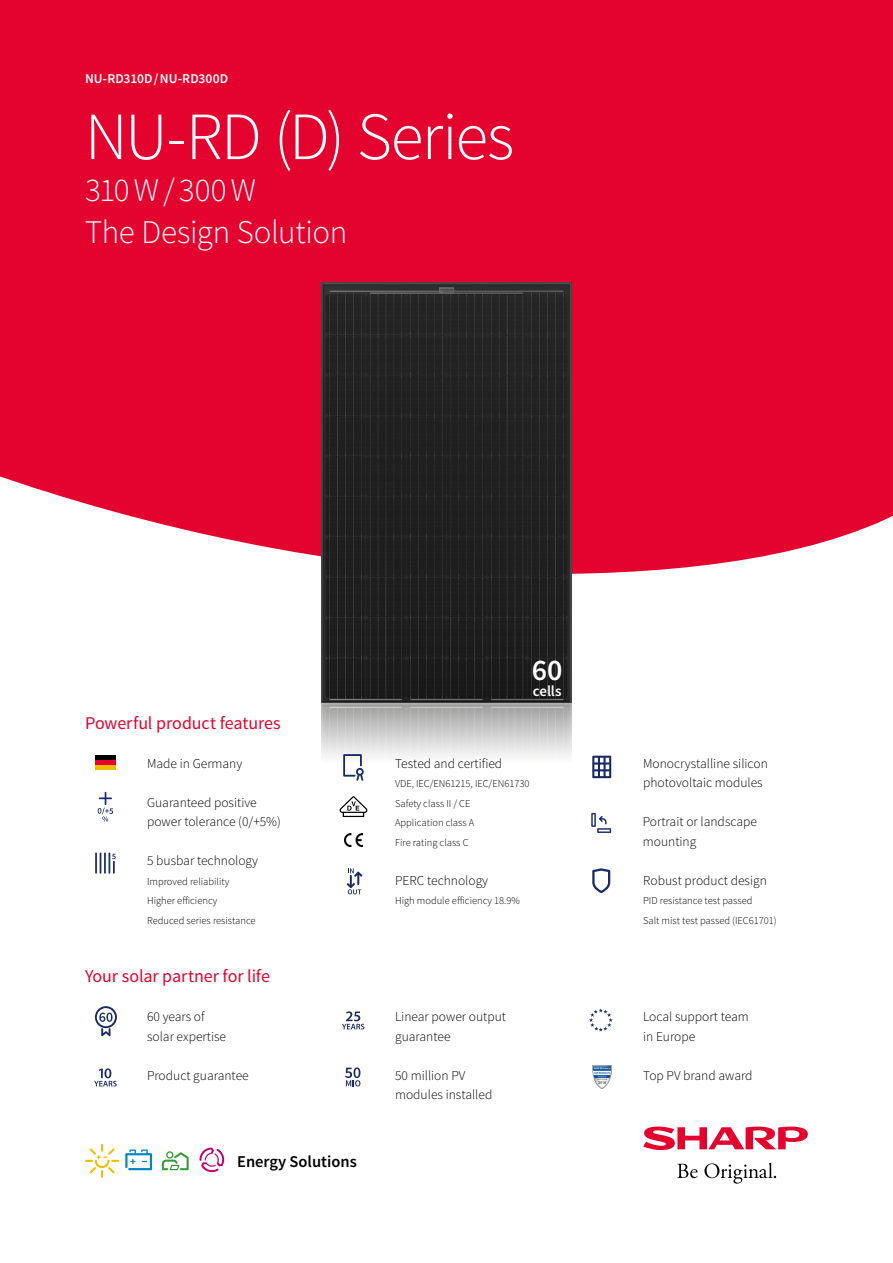
<style>
.page{position:relative;width:893px;height:1263px;background:#e4032e}
.page>*{position:absolute;margin:0;border:0;box-sizing:border-box;transform-origin:0 0}
.t1{font:300 67.5px "Source Sans Pro";letter-spacing:-.025em;color:#fff}
.t2{font:300 33px/41.7px "Source Sans Pro";letter-spacing:-.005em;color:#fff}
.t3{font:600 30px "Source Sans Pro";color:#fff}
.t4{font:18px "Source Sans Pro";letter-spacing:-.005em;color:#e4032e}
.t5{font:600 16.5px "Source Sans Pro";color:#000}
.t6{font:600 15px "Source Sans Pro";letter-spacing:-.005em;color:#fff}
.t7{font:300 13.5px/19.5px "Source Sans Pro";color:#000}
.t8{font:600 13.5px "Source Sans Pro";color:#fff}
.t9{font:300 10.5px/19.5px "Source Sans Pro";color:#000}
</style>
<div class="page">
<div style="left:0;top:476px;width:893px;height:787px;background:#fff"></div>
<svg style="left:643px;top:1126px;width:166px;height:24px"></svg>
<svg style="left:677px;top:1162px;width:99px;height:21px;background:#d3d3d3"></svg>
<svg style="left:199px;top:1147px;width:26px;height:25px"></svg>
<svg style="left:162px;top:1151px;width:27px;height:19px"></svg>
<svg style="left:85px;top:1144px;width:34px;height:34px"></svg>
<svg style="left:125px;top:1149px;width:27px;height:21px"></svg>
<svg style="left:589px;top:1008px;width:24px;height:23px"></svg>
<svg style="left:94px;top:1068px;width:23px;height:18px"></svg>
<svg style="left:345px;top:1067px;width:15px;height:19px"></svg>
<svg style="left:342px;top:1011px;width:22px;height:18px"></svg>
<img style="left:592px;top:1065px;width:19px;height:23px">
<svg style="left:95px;top:1006px;width:22px;height:30px"></svg>
<img style="left:321px;top:283px;width:251px;height:421px">
<div style="left:319px;top:704px;width:255px;height:68px;background:linear-gradient(to bottom,#a3a3a2,#fff)"></div>
<img style="left:345px;top:833px;width:17px;height:13px">
<svg style="left:591px;top:813px;width:20px;height:20px"></svg>
<svg style="left:592px;top:756px;width:19px;height:22px"></svg>
<svg style="left:98px;top:792px;width:15px;height:29px"></svg>
<hr style="left:104px;top:852px;width:2px;height:22px;background:#192a67">
<svg style="left:100px;top:852px;width:1px;height:22px"></svg>
<hr style="left:95px;top:852px;width:2px;height:22px;background:#192a67">
<svg style="left:109px;top:852px;width:7px;height:22px"></svg>
<svg style="left:343px;top:754px;width:21px;height:27px"></svg>
<svg style="left:592px;top:868px;width:18px;height:25px"></svg>
<svg style="left:347px;top:868px;width:15px;height:26px"></svg>
<div style="left:95px;top:755px;width:21px;height:5px;background:#000"></div>
<div style="left:95px;top:760px;width:21px;height:5px;background:#e4032e"></div>
<div style="left:95px;top:765px;width:21px;height:5px;background:#efbd00"></div>
<svg style="left:340px;top:796px;width:27px;height:21px"></svg>
<p class="t8" style="left:85px;top:70px;width:145px">NU-RD310D/NU-RD300D</p>
<h1 class="t1" style="left:85px;top:96px;width:431px">NU-RD (D) Series</h1>
<h2 class="t2" style="left:85px;top:169px;width:264px">310W/300W<br>The Design Solution</h2>
<h3 class="t4" style="left:85px;top:711px;width:197px">Powerful product features</h3>
<h3 class="t3" style="left:532px;top:651px;width:32px">60</h3>
<p class="t6" style="left:533px;top:681px;width:30px">cells</p>
<p class="t7" style="left:147px;top:753px;width:97px">Made in Germany</p>
<p class="t7" style="left:395px;top:753px;width:109px">Tested and certified</p>
<p class="t9" style="left:395px;top:774px;width:136px">VDE, IEC/EN61215, IEC/EN61730<br>Safety class II / CE<br>Application class A<br>Fire rating class C</p>
<p class="t7" style="left:147px;top:792px;width:135px">Guaranteed positive power tolerance (0/+5%)</p>
<p class="t7" style="left:147px;top:851px;width:113px">5 busbar technology</p>
<p class="t9" style="left:147px;top:871px;width:110px">Improved reliability<br>Higher efficiency<br>Reduced series resistance</p>
<p class="t7" style="left:395px;top:870px;width:95px">PERC technology</p>
<p class="t9" style="left:395px;top:891px;width:126px">High module efficiency 18.9%</p>
<h3 class="t4" style="left:85px;top:965px;width:186px">Your solar partner for life</h3>
<p class="t7" style="left:147px;top:1007px;width:81px">60 years of solar expertise</p>
<p class="t7" style="left:147px;top:1065px;width:103px">Product guarantee</p>
<p class="t5" style="left:237px;top:1151px;width:121px">Energy Solutions</p>
<p class="t7" style="left:395px;top:1007px;width:113px">Linear power output guarantee</p>
<p class="t7" style="left:395px;top:1065px;width:99px">50 million PV modules installed</p>
<p class="t7" style="left:643px;top:753px;width:126px">Monocrystalline silicon photovoltaic modules</p>
<p class="t7" style="left:643px;top:812px;width:116px">Portrait or landscape mounting</p>
<p class="t7" style="left:643px;top:870px;width:125px">Robust product design</p>
<p class="t9" style="left:643px;top:891px;width:135px">PID resistance test passed<br>Salt mist test passed (IEC61701)</p>
<p class="t7" style="left:643px;top:1007px;width:107px">Local support team in Europe</p>
<p class="t7" style="left:643px;top:1065px;width:111px">Top PV brand award</p>
</div>
